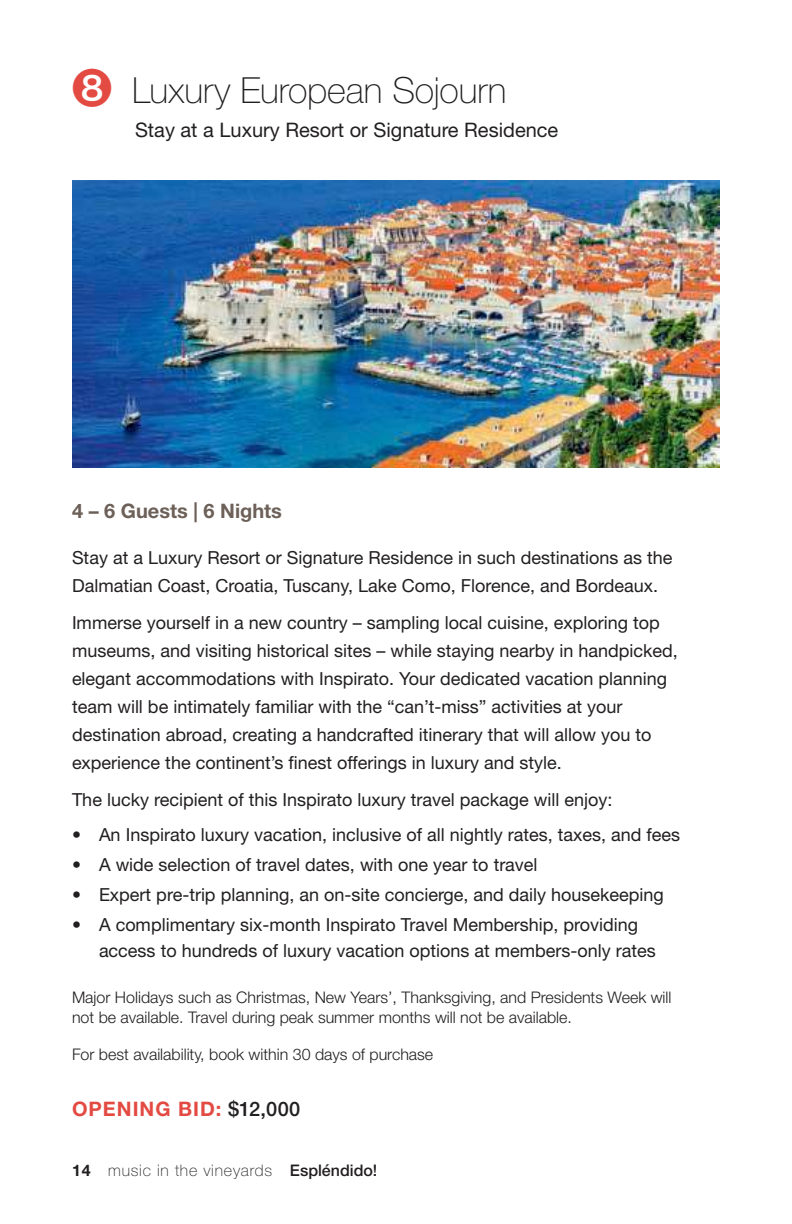
<style>
.page{position:relative;width:792px;height:1224px;background:#fff}
.page>*{position:absolute;margin:0;border:0;box-sizing:border-box;transform-origin:0 0}
.t1{font:100 36px "Helvetica Neue LT Std";letter-spacing:-.005em;color:#221f1f}
.t2{font:20px "Helvetica Neue LT Std";color:#221f1f}
.t3{font:700 20px "Helvetica Neue LT Std";letter-spacing:.05em;color:#e34a42}
.t4{font:700 20px "Helvetica Neue LT Std";color:#6c6058}
.t5{font:18px/28px "Helvetica Neue LT Std";color:#221f1f}
.t6{font:300 16px/19.2px "Helvetica Neue LT Std";color:#221f1f}
.t7{font:100 16px "Helvetica Neue LT Std";letter-spacing:.05em;color:#221f1f}
.s1{font-family:"Hiragino Sans W6";font-weight:400;font-size:40px;color:#e34a42}
.s2{font-weight:500;color:#221f1f}
.s3{font-weight:700}
.s4{font-weight:500}
</style>
<div class="page">
<img style="left:72px;top:180px;width:648px;height:288px">
<h1 class="t1" style="left:72px;top:77px;width:436px"><span class="s1">❽</span> Luxury European Sojourn</h1>
<p class="t2" style="left:135px;top:121px;width:425px">Stay at a Luxury Resort or Signature Residence</p>
<p class="t4" style="left:72px;top:503px;width:212px">4 – 6 Guests | 6 Nights</p>
<p class="t5" style="left:72px;top:545px;width:602px">Stay at a Luxury Resort or Signature Residence in such destinations as the<br>Dalmatian Coast, Croatia, Tuscany, Lake Como, Florence, and Bordeaux.</p>
<p class="t5" style="left:72px;top:610px;width:607px">Immerse yourself in a new country – sampling local cuisine, exploring top museums, and visiting historical sites – while staying nearby in handpicked, elegant accommodations with Inspirato. Your dedicated vacation planning team will be intimately familiar with the “can’t-miss” activities at your destination abroad, creating a handcrafted itinerary that will allow you to experience the continent’s finest offerings in luxury and style.</p>
<p class="t5" style="left:72px;top:787px;width:542px">The lucky recipient of this Inspirato luxury travel package will enjoy:</p>
<p class="t5" style="left:72px;top:822px;width:610px">• An Inspirato luxury vacation, inclusive of all nightly rates, taxes, and fees</p>
<p class="t5" style="left:72px;top:852px;width:467px">• A wide selection of travel dates, with one year to travel</p>
<p class="t5" style="left:72px;top:882px;width:593px">• Expert pre-trip planning, an on-site concierge, and daily housekeeping</p>
<p class="t5" style="left:99px;top:913px;width:558px;line-height:26px;text-indent:-27px">• A complimentary six-month Inspirato Travel Membership, providing access to hundreds of luxury vacation options at members-only rates</p>
<p class="t6" style="left:72px;top:990px;width:601px">Major Holidays such as Christmas, New Years’, Thanksgiving, and Presidents Week will not be available. Travel during peak summer months will not be available.</p>
<p class="t6" style="left:72px;top:1046px;width:363px">For best availability, book within 30 days of purchase</p>
<p class="t3" style="left:72px;top:1100px;width:230px">OPENING BID: <span class="s2">$12,000</span></p>
<p class="t7" style="left:72px;top:1164px;width:307px"><span class="s3">14</span> music in the vineyards <span class="s4">Espléndido!</span></p>
</div>
